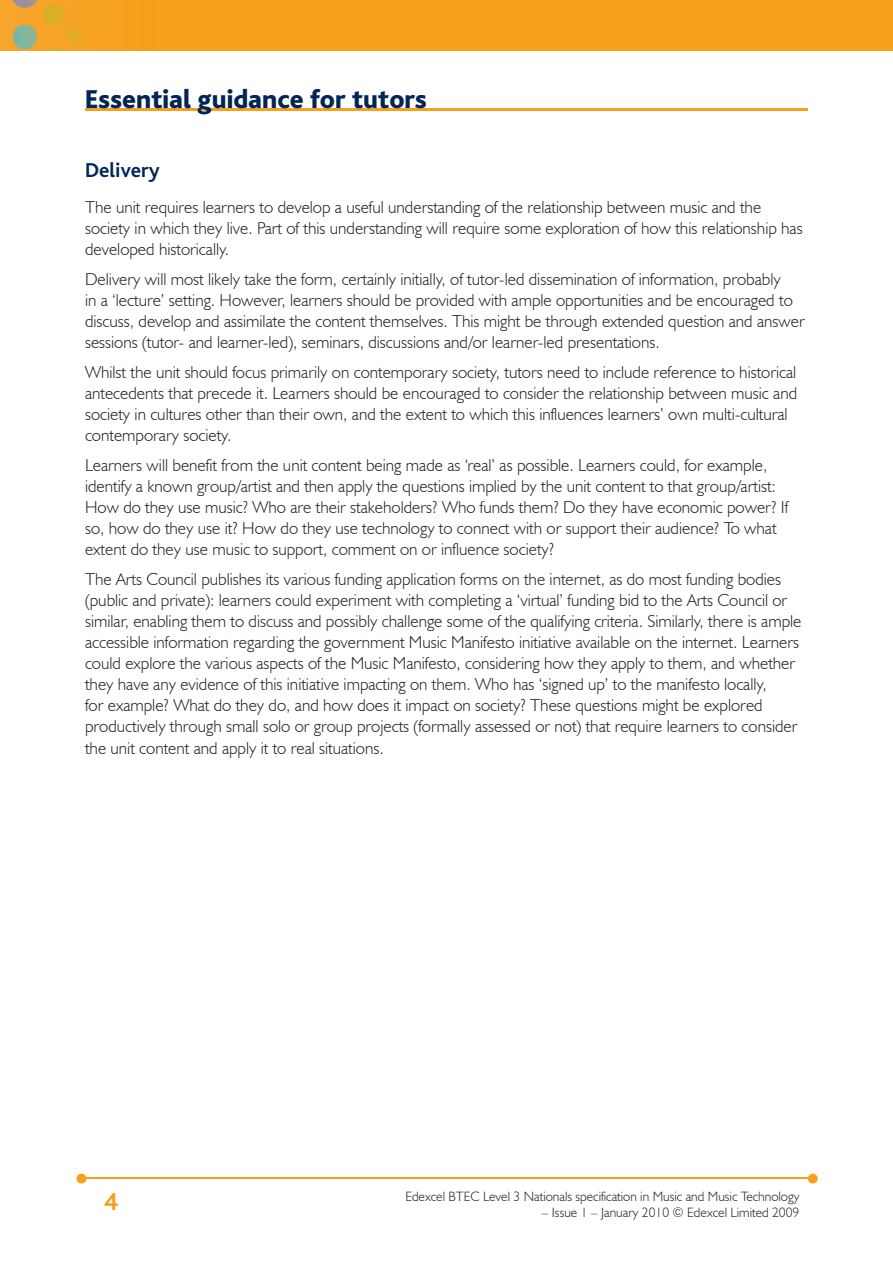
<style>
.page{position:relative;width:893px;height:1263px;background:#fff}
.page>*{position:absolute;margin:0;border:0;box-sizing:border-box;transform-origin:0 0}
.t1{font:800 27px "Bliss";color:#002556}
.t2{font:700 25.5px "Bliss";color:#f6a01b}
.t3{font:700 21px "Bliss";color:#002556}
.t4{font:300 17.25px/21px "Humanist 521 BT";color:#231f20}
.t5{font:300 13.5px "Humanist 521 BT";color:#231f20}
</style>
<div class="page">
<img style="left:0;top:0;width:893px;height:51px">
<hr style="left:82px;top:1178px;width:728px;height:1px;background:#f6a01b">
<svg style="left:808px;top:1174px;width:10px;height:9px"></svg>
<svg style="left:77px;top:1174px;width:9px;height:9px"></svg>
<hr style="left:85px;top:108px;width:723px;height:2px;background:#f6a01b">
<h1 class="t1" style="left:85px;top:85px;width:344px">Essential guidance for tutors</h1>
<p class="t3" style="left:85px;top:160px;width:76px">Delivery</p>
<p class="t4" style="left:85px;top:197px;width:719px">The unit requires learners to develop a useful understanding of the relationship between music and the society in which they live. Part of this understanding will require some exploration of how this relationship has developed historically.</p>
<p class="t4" style="left:85px;top:269px;width:721px">Delivery will most likely take the form, certainly initially, of tutor-led dissemination of information, probably<br>in a ‘lecture’ setting. However, learners should be provided with ample opportunities and be encouraged to discuss, develop and assimilate the content themselves. This might be through extended question and answer sessions (tutor- and learner-led), seminars, discussions and/or learner-led presentations.</p>
<p class="t4" style="left:85px;top:362px;width:714px">Whilst the unit should focus primarily on contemporary society, tutors need to include reference to historical antecedents that precede it. Learners should be encouraged to consider the relationship between music and society in cultures other than their own, and the extent to which this influences learners’ own multi-cultural contemporary society.</p>
<p class="t4" style="left:85px;top:455px;width:705px">Learners will benefit from the unit content being made as ‘real’ as possible. Learners could, for example, identify a known group/artist and then apply the questions implied by the unit content to that group/artist:<br>How do they use music? Who are their stakeholders? Who funds them? Do they have economic power? If so, how do they use it? How do they use technology to connect with or support their audience? To what extent do they use music to support, comment on or influence society?</p>
<p class="t4" style="left:85px;top:569px;width:718px">The Arts Council publishes its various funding application forms on the internet, as do most funding bodies (public and private): learners could experiment with completing a ‘virtual’ funding bid to the Arts Council or similar, enabling them to discuss and possibly challenge some of the qualifying criteria. Similarly, there is ample accessible information regarding the government Music Manifesto initiative available on the internet. Learners could explore the various aspects of the Music Manifesto, considering how they apply to them, and whether they have any evidence of this initiative impacting on them. Who has ‘signed up’ to the manifesto locally,<br>for example? What do they do, and how does it impact on society? These questions might be explored productively through small solo or group projects (formally assessed or not) that require learners to consider the unit content and apply it to real situations.</p>
<h2 class="t2" style="left:104px;top:1189px;width:15px">4</h2>
<p class="t5" style="left:405px;top:1188px;width:396px">Edexcel BTEC Level 3 Nationals specification in Music and Music Technology</p>
<p class="t5" style="left:542px;top:1204px;width:259px">– Issue 1 – January 2010 © Edexcel Limited 2009</p>
</div>
